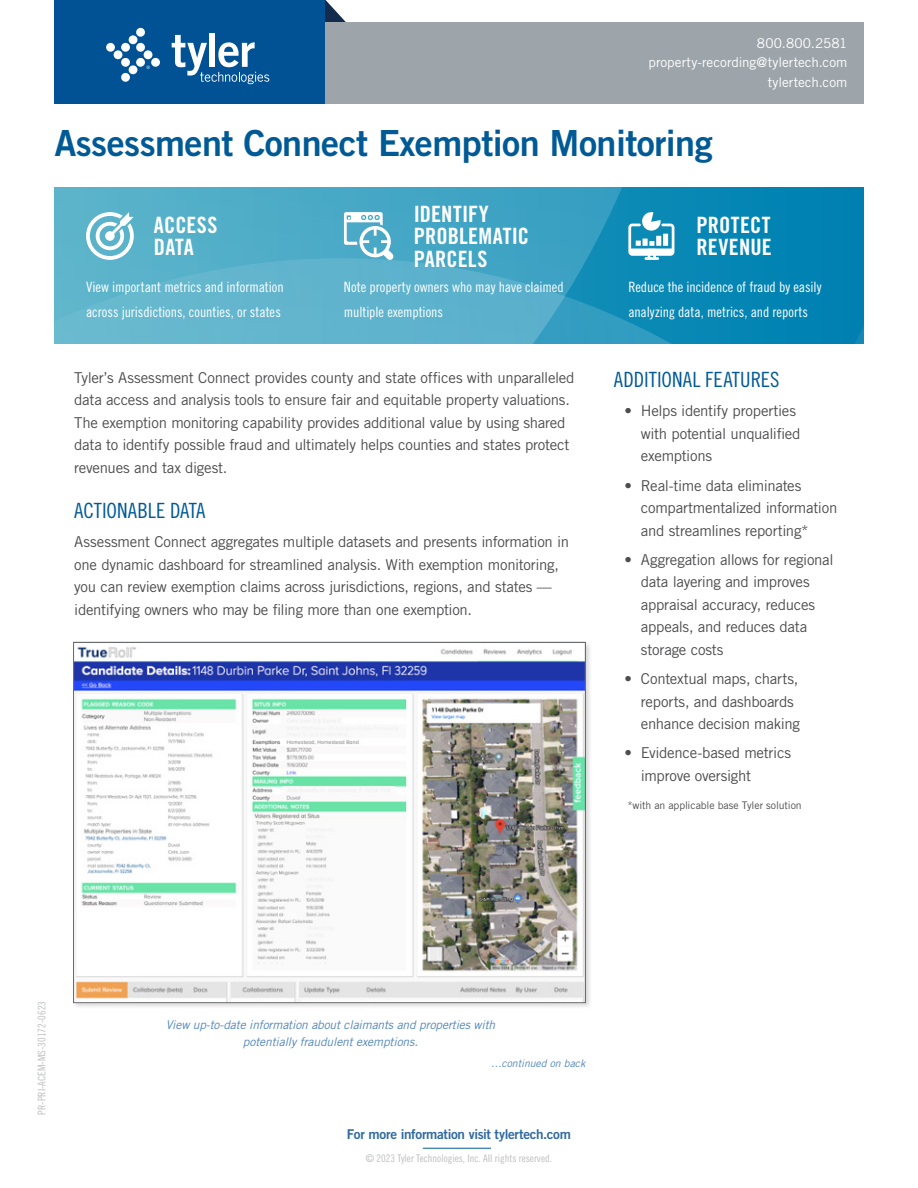
<style>
.page{position:relative;width:918px;height:1188px;background:#fff}
.page>*{position:absolute;margin:0;border:0;box-sizing:border-box;transform-origin:0 0}
.t1{font:36px "Trade Gothic LT Std Bd 2";letter-spacing:-.015em;color:#005a96}
.t2{font:22.5px/22.5px "Trade Gothic LT Std Bd Cn 20";letter-spacing:.01em;color:#fff}
.t3{font:21px "Trade Gothic LT Std Cn 18";color:#005a96}
.t4{font:15px/22.5px "Trade Gothic LT Std";letter-spacing:-.02em;color:#4d4d4f}
.t5{font:14.25px/25.5px "Trade Gothic LT Std Cn 18";color:#fff}
.t6{font:13.5px/19.5px "Trade Gothic LT Std";color:#fff;text-align:right}
.t7{font:13.5px "Trade Gothic LT Std Bd 2";letter-spacing:-.025em;color:#306aa1}
.t8{font:italic 12px/16.5px "Trade Gothic LT Std";letter-spacing:-.01em;color:#5186bb;text-align:center}
.t9{font:10.5px "Trade Gothic LT Std Cn 18";color:#bcbec0}
.t10{font:10.5px "Trade Gothic LT Std";letter-spacing:-.01em;color:#4d4d4f}
.t11{font:italic 10.5px "Trade Gothic LT Std";letter-spacing:-.005em;color:#5186bb}
</style>
<div class="page">
<svg style="left:325px;top:0;width:21px;height:22px"></svg>
<div style="left:297px;top:22px;width:567px;height:82px;background:#9da5ab"></div>
<div style="left:54px;top:0;width:271px;height:104px;background:#005295"></div>
<div style="left:209px;top:34px;width:6px;height:33px;background:#fff"></div>
<svg style="left:172px;top:35px;width:97px;height:49px"></svg>
<div style="left:106px;top:43px;width:9px;height:9px;background:#fff;border-radius:50%"></div>
<div style="left:114px;top:50px;width:8px;height:9px;background:#fff;border-radius:50%"></div>
<div style="left:121px;top:58px;width:9px;height:9px;background:#fff;border-radius:50%"></div>
<div style="left:121px;top:73px;width:9px;height:9px;background:#fff;border-radius:50%"></div>
<div style="left:129px;top:65px;width:8px;height:9px;background:#fff;border-radius:50%"></div>
<div style="left:136px;top:58px;width:9px;height:9px;background:#fff;border-radius:50%"></div>
<div style="left:121px;top:43px;width:9px;height:9px;background:#fff;border-radius:50%"></div>
<div style="left:129px;top:35px;width:8px;height:9px;background:#fff;border-radius:50%"></div>
<div style="left:136px;top:43px;width:9px;height:9px;background:#fff;border-radius:50%"></div>
<div style="left:144px;top:50px;width:8px;height:9px;background:#fff;border-radius:50%"></div>
<div style="left:151px;top:58px;width:9px;height:9px;background:#fff;border-radius:50%"></div>
<div style="left:136px;top:28px;width:9px;height:9px;background:#fff;border-radius:50%"></div>
<svg style="left:146px;top:66px;width:4px;height:3px"></svg>
<hr style="left:423px;top:1148px;width:68px;height:1px;background:#005a96">
<div style="left:54px;top:188px;width:810px;height:155px;background:#0284b3"></div>
<svg style="left:856px;top:327px;width:8px;height:16px"></svg>
<svg style="left:54px;top:188px;width:621px;height:155px"></svg>
<svg style="left:86px;top:212px;width:48px;height:48px"></svg>
<svg style="left:344px;top:212px;width:50px;height:48px"></svg>
<svg style="left:628px;top:212px;width:46px;height:48px"></svg>
<div style="left:72px;top:641px;width:520px;height:369px;background:#000;opacity:.15"></div>
<img style="left:75px;top:644px;width:509px;height:357px">
<div style="left:280px;top:725px;width:120px;height:13px;background:#fbfafa"></div>
<div style="left:280px;top:717px;width:64px;height:8px;background:#fbfafa"></div>
<div style="left:279px;top:787px;width:118px;height:7px;background:#fbfafa"></div>
<div style="left:304px;top:826px;width:32px;height:14px;background:#fbfafa"></div>
<div style="left:304px;top:876px;width:32px;height:14px;background:#fbfafa"></div>
<div style="left:304px;top:924px;width:32px;height:14px;background:#fbfafa"></div>
<p class="t6" style="left:649px;top:33px;width:200px">800.800.2581 property-recording@tylertech.com tylertech.com</p>
<h1 class="t1" style="left:54px;top:121px;width:660px">Assessment Connect Exemption Monitoring</h1>
<h2 class="t2" style="left:154px;top:213px;width:65px">ACCESS<br>DATA</h2>
<h2 class="t2" style="left:414px;top:202px;width:117px">IDENTIFY<br>PROBLEMATIC<br>PARCELS</h2>
<h2 class="t2" style="left:696px;top:213px;width:77px">PROTECT<br>REVENUE</h2>
<p class="t5" style="left:86px;top:274px;width:199px">View important metrics and information across jurisdictions, counties, or states</p>
<p class="t5" style="left:344px;top:274px;width:221px">Note property owners who may have claimed multiple exemptions</p>
<p class="t5" style="left:628px;top:274px;width:195px">Reduce the incidence of fraud by easily analyzing data, metrics, and reports</p>
<p class="t4" style="left:74px;top:366px;width:502px">Tyler’s Assessment Connect provides county and state offices with unparalleled data access and analysis tools to ensure fair and equitable property valuations.<br>The exemption monitoring capability provides additional value by using shared data to identify possible fraud and ultimately helps counties and states protect revenues and tax digest.</p>
<h3 class="t3" style="left:74px;top:498px;width:133px">ACTIONABLE DATA</h3>
<p class="t4" style="left:74px;top:531px;width:496px">Assessment Connect aggregates multiple datasets and presents information in one dynamic dashboard for streamlined analysis. With exemption monitoring, you can review exemption claims across jurisdictions, regions, and states — identifying owners who may be filing more than one exemption.</p>
<h3 class="t3" style="left:614px;top:367px;width:167px">ADDITIONAL FEATURES</h3>
<p class="t4" style="left:641px;top:399px;width:161px;text-indent:-16px">• Helps identify properties with potential unqualified exemptions</p>
<p class="t4" style="left:641px;top:474px;width:198px;text-indent:-16px">• Real-time data eliminates compartmentalized information and streamlines reporting*</p>
<p class="t4" style="left:641px;top:548px;width:194px;text-indent:-16px">• Aggregation allows for regional data layering and improves appraisal accuracy, reduces appeals, and reduces data storage costs</p>
<p class="t4" style="left:641px;top:667px;width:161px;text-indent:-16px">• Contextual maps, charts, reports, and dashboards enhance decision making</p>
<p class="t4" style="left:641px;top:741px;width:152px;text-indent:-16px">• Evidence-based metrics improve oversight</p>
<p class="t10" style="left:627px;top:799px;width:176px">*with an applicable base Tyler solution</p>
<p class="t9" style="left:36px;top:1115px;width:115px;rotate:-90deg">PR-PRI-ACEM-MS-30172-0623</p>
<p class="t8" style="left:166px;top:1017px;width:331px">View up-to-date information about claimants and properties with potentially fraudulent exemptions.</p>
<p class="t11" style="left:491px;top:1057px;width:96px">…continued on back</p>
<p class="t7" style="left:347px;top:1126px;width:226px">For more information visit tylertech.com</p>
<p class="t9" style="left:366px;top:1152px;width:188px">© 2023 Tyler Technologies, Inc. All rights reserved.</p>
</div>
